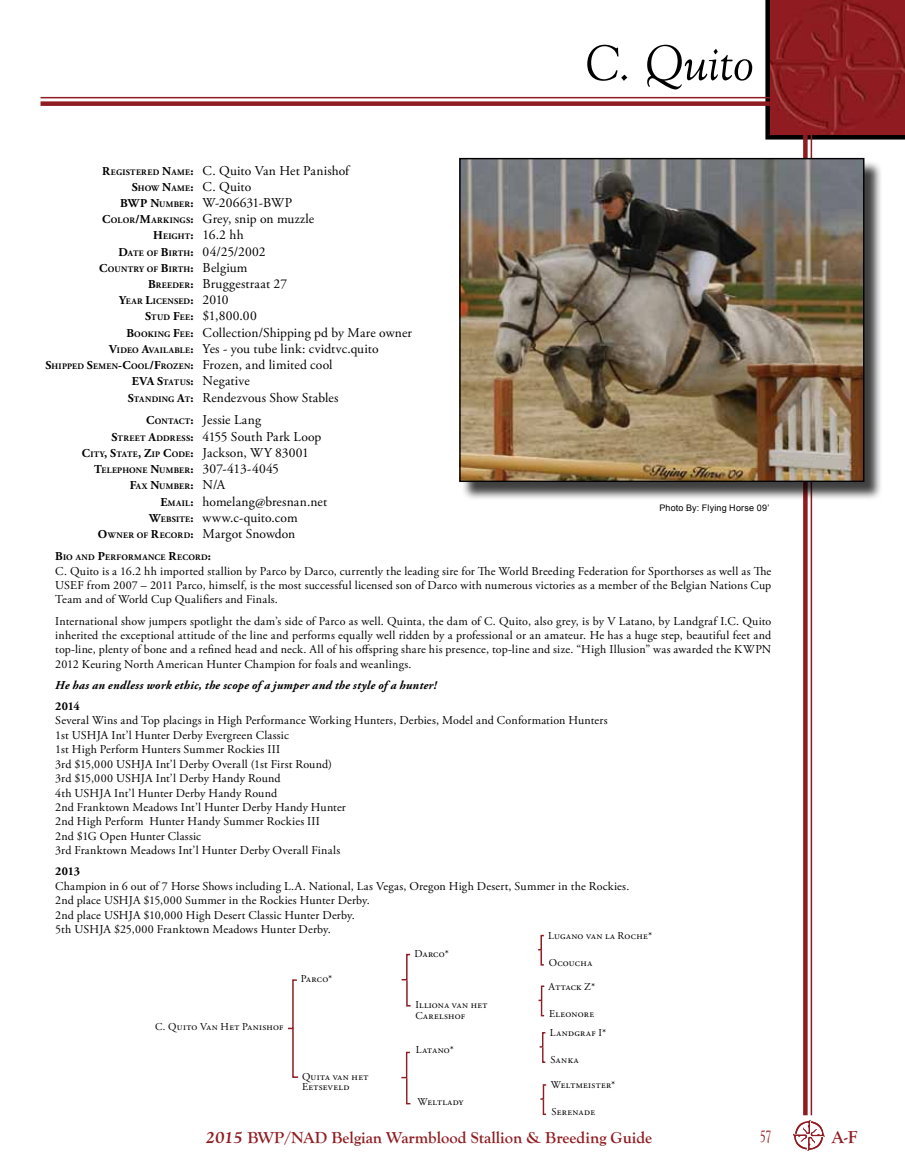
<style>
.page{position:relative;width:905px;height:1175px;background:#fff}
.page>*{position:absolute;margin:0;border:0;box-sizing:border-box;transform-origin:0 0}
.t1{font:italic 52.5px "Goudy Old Style T";letter-spacing:-.01em;color:#000}
.t2{font:700 18px "Goudy Old Style T";color:#8f1c21}
.t3{font:16.8px "Goudy Old Style T";color:#8f1c21;scale:.72 1}
.t4{font:700 16.5px "Goudy Old Style T";color:#8f1c21}
.t5{font:13.5px/16.2px "Adobe Garamond Pro";letter-spacing:.01em;color:#000}
.t6{font:12px/14.4px "Adobe Garamond Pro";letter-spacing:.01em;color:#000;text-align:justify}
.t7{font:italic 700 12px "Adobe Garamond Pro";letter-spacing:.025em;color:#000}
.t8{font:700 12px "Adobe Garamond Pro";letter-spacing:-.01em;color:#000}
.t9{font:700 12px "Adobe Garamond Pro";color:#000}
.t10{font:10.5px/10.5px "Adobe Garamond Pro";letter-spacing:.105em;color:#000}
.t11{font:10.5px "Adobe Garamond Pro";letter-spacing:.035em;color:#000}
.t12{font:10.5px "Adobe Garamond Pro";letter-spacing:.065em;color:#000}
.t13{font:9px "Arial";letter-spacing:.02em;color:#000}
.t14{font:700 8.4px/16.2px "Adobe Garamond Pro";letter-spacing:.035em;color:#000}
.s1{font-weight:700;font-size:12px}
.s2{font-weight:700;font-size:8.4px}
.s3{font-size:12px}
.s4{font-weight:400;font-size:13.5px}
.s5{font-family:"Goudy";font-style:italic}
</style>
<div class="page">
<svg style="left:763px;top:0;width:141px;height:142px;background:#882226"></svg>
<hr style="left:40px;top:97px;width:730px;height:1px;background:#8f1c21">
<div style="left:40px;top:101px;width:730px;height:5px;background:#8f1c21"></div>
<hr style="left:810px;top:135px;width:2px;height:980px;background:#8f1c21">
<svg style="left:803px;top:135px;width:4px;height:980px;background:#922327"></svg>
<div style="left:461px;top:160px;width:421px;height:340px;background:#000;opacity:.75"></div>
<img style="left:461px;top:160px;width:401px;height:320px">
<div style="left:459px;top:158px;width:405px;height:324px;border:1px solid #000"></div>
<svg style="left:793px;top:1120px;width:31px;height:30px"></svg>
<svg style="left:287px;top:979px;width:12px;height:99px"></svg>
<svg style="left:538px;top:934px;width:6px;height:32px"></svg>
<svg style="left:401px;top:1051px;width:10px;height:54px"></svg>
<svg style="left:401px;top:953px;width:10px;height:54px"></svg>
<svg style="left:538px;top:985px;width:7px;height:32px"></svg>
<svg style="left:539px;top:1032px;width:7px;height:31px"></svg>
<svg style="left:540px;top:1084px;width:7px;height:31px"></svg>
<p class="t5" style="left:102px;top:163px;width:248px"><span class="s1">R</span><span class="s2">EGISTERED</span> <span class="s1">N</span><span class="s2">AME</span><span class="s1">:</span> C. Quito Van Het Panishof</p>
<p class="t5" style="left:132px;top:179px;width:121px"><span class="s1">S</span><span class="s2">HOW</span> <span class="s1">N</span><span class="s2">AME</span><span class="s1">:</span> C. Quito</p>
<p class="t5" style="left:120px;top:195px;width:173px"><span class="s1">BWP N</span><span class="s2">UMBER</span><span class="s1">:</span> W-206631-BWP</p>
<p class="t5" style="left:102px;top:211px;width:213px"><span class="s1">C</span><span class="s2">OLOR</span><span class="s1">/M</span><span class="s2">ARKINGS</span><span class="s1">:</span> Grey, snip on muzzle</p>
<p class="t5" style="left:153px;top:227px;width:92px"><span class="s1">H</span><span class="s2">EIGHT</span><span class="s1">:</span> 16.2 hh</p>
<p class="t5" style="left:118px;top:244px;width:149px"><span class="s1">D</span><span class="s2">ATE OF</span> <span class="s1">B</span><span class="s2">IRTH</span><span class="s1">:</span> 04/25/2002</p>
<p class="t14" style="left:99px;top:261px;width:150px"><span class="s3">C</span>OUNTRY OF <span class="s3">B</span>IRTH<span class="s3">:</span> <span class="s4">Belgium</span></p>
<p class="t5" style="left:148px;top:276px;width:140px"><span class="s1">B</span><span class="s2">REEDER</span><span class="s1">:</span> Bruggestraat 27</p>
<p class="t14" style="left:119px;top:294px;width:111px"><span class="s3">Y</span>EAR <span class="s3">L</span>ICENSED<span class="s3">:</span> <span class="s4">2010</span></p>
<p class="t5" style="left:145px;top:308px;width:113px"><span class="s1">S</span><span class="s2">TUD</span> <span class="s1">F</span><span class="s2">EE</span><span class="s1">:</span> $1,800.00</p>
<p class="t5" style="left:126px;top:325px;width:287px"><span class="s1">B</span><span class="s2">OOKING</span> <span class="s1">F</span><span class="s2">EE</span><span class="s1">:</span> Collection/Shipping pd by Mare owner</p>
<p class="t5" style="left:109px;top:341px;width:271px"><span class="s1">V</span><span class="s2">IDEO</span> <span class="s1">A</span><span class="s2">VAILABLE</span><span class="s1">:</span> Yes - you tube link: cvidtvc.quito</p>
<p class="t5" style="left:40px;top:357px;width:293px"><span class="s1">S</span><span class="s2">HIPPED</span> <span class="s1">S</span><span class="s2">EMEN</span><span class="s1">-C</span><span class="s2">OOL</span><span class="s1">/F</span><span class="s2">ROZEN</span><span class="s1">:</span> Frozen, and limited cool</p>
<p class="t5" style="left:132px;top:373px;width:119px"><span class="s1">EVA S</span><span class="s2">TATUS</span><span class="s1">:</span> Negative</p>
<p class="t5" style="left:128px;top:389px;width:212px"><span class="s1">S</span><span class="s2">TANDING</span> <span class="s1">A</span><span class="s2">T</span><span class="s1">:</span> Rendezvous Show Stables</p>
<p class="t5" style="left:146px;top:412px;width:116px"><span class="s1">C</span><span class="s2">ONTACT</span><span class="s1">:</span> Jessie Lang</p>
<p class="t5" style="left:112px;top:429px;width:211px"><span class="s1">S</span><span class="s2">TREET</span> <span class="s1">A</span><span class="s2">DDRESS</span><span class="s1">:</span> 4155 South Park Loop</p>
<p class="t5" style="left:82px;top:445px;width:228px"><span class="s1">C</span><span class="s2">ITY</span><span class="s1">, S</span><span class="s2">TATE</span><span class="s1">, Z</span><span class="s2">IP</span> <span class="s1">C</span><span class="s2">ODE</span><span class="s1">:</span> Jackson, WY 83001</p>
<p class="t14" style="left:130px;top:462px;width:151px;text-indent:-36px"><span class="s3">T</span>ELEPHONE <span class="s3">N</span>UMBER<span class="s3">:</span> <span class="s4">307-413-4045<br></span><span class="s3">F</span>AX <span class="s3">N</span>UMBER<span class="s3">:</span> <span class="s4">N/A</span></p>
<p class="t5" style="left:149px;top:493px;width:179px;text-indent:11px"><span class="s1">E</span><span class="s2">MAIL</span><span class="s1">:</span> homelang@bresnan.net<br><span class="s1">W</span><span class="s2">EBSITE</span><span class="s1">:</span> www.c-quito.com</p>
<p class="t9" style="left:40px;top:527px;width:35px">O</p>
<p class="t5" style="left:108px;top:526px;width:189px"><span class="s2">WNER OF</span> <span class="s1">R</span><span class="s2">ECORD</span><span class="s1">:</span> Margot Snowdon</p>
<h1 class="t1" style="left:584px;top:35px;width:171px">C. Quito</h1>
<p class="t13" style="left:659px;top:502px;width:111px">Photo By: Flying Horse 09’</p>
<p class="t14" style="left:55px;top:549px;width:157px"><span class="s3">B</span>IO AND <span class="s3">P</span>ERFORMANCE <span class="s3">R</span>ECORD<span class="s3">:</span></p>
<p class="t6" style="left:55px;top:564px;width:717px">C. Quito is a 16.2 hh imported stallion by Parco by Darco, currently the leading sire for The World Breeding Federation for Sporthorses as well as The USEF from 2007 – 2011 Parco, himself, is the most successful licensed son of Darco with numerous victories as a member of the Belgian Nations Cup Team and of World Cup Qualifiers and Finals.</p>
<p class="t6" style="left:55px;top:614px;width:717px">International show jumpers spotlight the dam’s side of Parco as well. Quinta, the dam of C. Quito, also grey, is by V Latano, by Landgraf I.C. Quito inherited the exceptional attitude of the line and performs equally well ridden by a professional or an amateur. He has a huge step, beautiful feet and top-line, plenty of bone and a refined head and neck. All of his offspring share his presence, top-line and size. “High Illusion” was awarded the KWPN 2012 Keuring North American Hunter Champion for foals and weanlings.</p>
<p class="t7" style="left:55px;top:678px;width:383px">He has an endless work ethic, the scope of a jumper and the style of a hunter!</p>
<p class="t8" style="left:55px;top:699px;width:26px">2014</p>
<p class="t6" style="left:55px;top:714px;width:553px;text-align:left">Several Wins and Top placings in High Performance Working Hunters, Derbies, Model and Conformation Hunters 1st USHJA Int’l Hunter Derby Evergreen Classic<br>1st High Perform Hunters Summer Rockies III<br>3rd $15,000 USHJA Int’l Derby Overall (1st First Round)<br>3rd $15,000 USHJA Int’l Derby Handy Round<br>4th USHJA Int’l Hunter Derby Handy Round<br>2nd Franktown Meadows Int’l Hunter Derby Handy Hunter<br>2nd High Perform Hunter Handy Summer Rockies III<br>2nd $1G Open Hunter Classic<br>3rd Franktown Meadows Int’l Hunter Derby Overall Finals</p>
<p class="t8" style="left:55px;top:864px;width:26px">2013</p>
<p class="t6" style="left:55px;top:879px;width:575px;text-align:left">Champion in 6 out of 7 Horse Shows including L.A. National, Las Vegas, Oregon High Desert, Summer in the Rockies.<br>2nd place USHJA $15,000 Summer in the Rockies Hunter Derby.<br>2nd place USHJA $10,000 High Desert Classic Hunter Derby.<br>5th USHJA $25,000 Franktown Meadows Hunter Derby.</p>
<p class="t12" style="left:548px;top:929px;width:105px">Lugano van la Roche*</p>
<p class="t11" style="left:155px;top:1020px;width:130px">C. Quito Van Het Panishof</p>
<p class="t10" style="left:301px;top:974px;width:33px">Parco*</p>
<p class="t10" style="left:302px;top:1071px;width:66px">Quita van het<br>Eetseveld</p>
<p class="t10" style="left:414px;top:948px;width:36px">Darco*</p>
<p class="t10" style="left:415px;top:999px;width:72px">Illiona van het<br>Carelshof</p>
<p class="t10" style="left:416px;top:1045px;width:39px">Latano*</p>
<p class="t10" style="left:417px;top:1097px;width:47px">Weltlady</p>
<p class="t10" style="left:548px;top:957px;width:44px">Ocoucha</p>
<p class="t10" style="left:548px;top:981px;width:48px">Attack Z*</p>
<p class="t10" style="left:549px;top:1008px;width:46px">Eleonore</p>
<p class="t10" style="left:550px;top:1027px;width:58px">Landgraf I*</p>
<p class="t10" style="left:550px;top:1054px;width:29px">Sanka</p>
<p class="t10" style="left:551px;top:1080px;width:66px">Weltmeister*</p>
<p class="t10" style="left:551px;top:1107px;width:45px">Serenade</p>
<h3 class="t4" style="left:206px;top:1128px;width:447px"><span class="s5">2015</span> BWP/NAD Belgian Warmblood Stallion &amp; Breeding Guide</h3>
<h3 class="t3" style="left:760px;top:1127px;width:18px">57</h3>
<h2 class="t2" style="left:831px;top:1127px;width:27px">A-F</h2>
</div>
